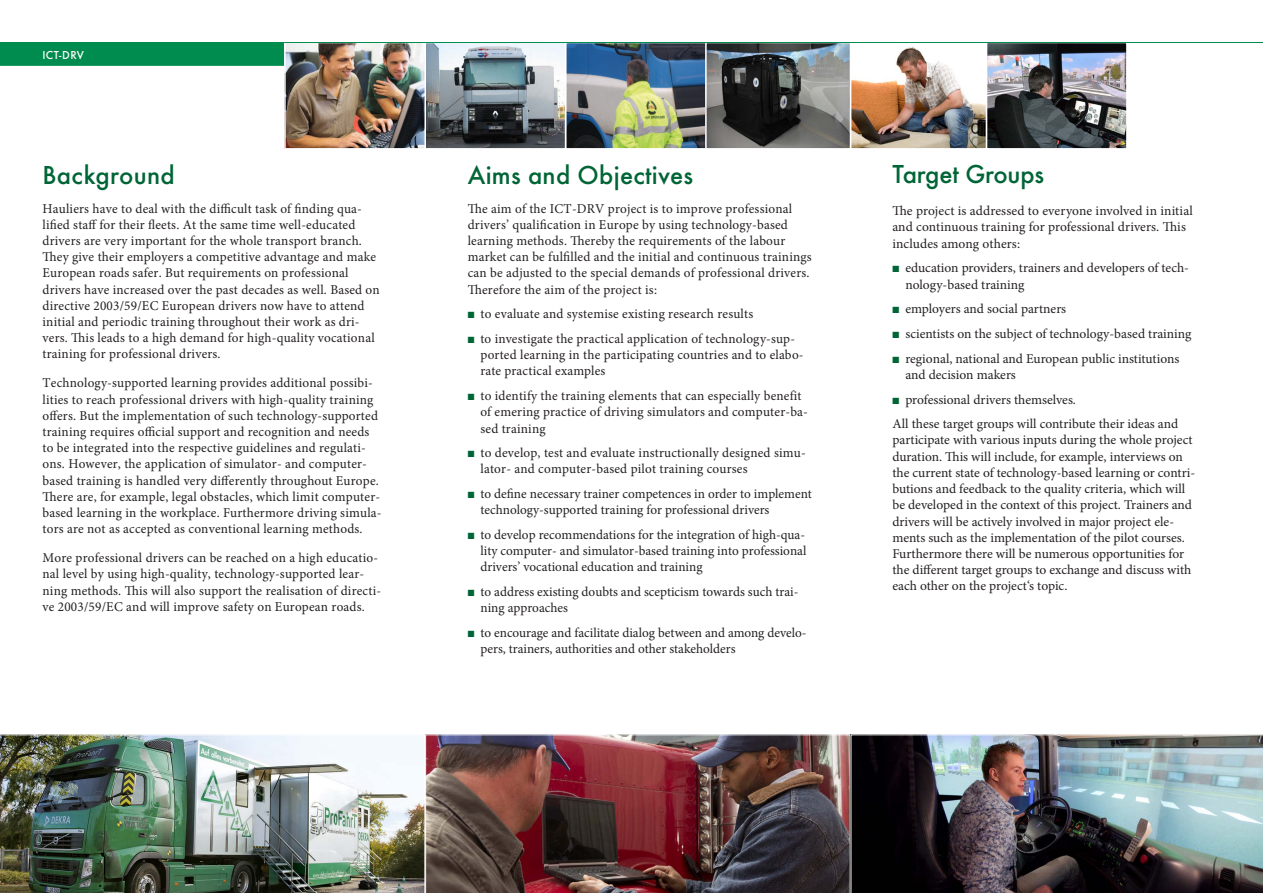
<style>
.page{position:relative;width:1263px;height:893px;background:#fff}
.page>*{position:absolute;margin:0;border:0;box-sizing:border-box;transform-origin:0 0}
._01_HEADLINE{font:500 27px "Futura T";letter-spacing:.01em;color:#006536}
._01_HEADLINE-2{font:500 27px "Futura T";letter-spacing:-.01em;color:#006536}
._02_INTRO{font:13.5px/16.2px "Minion Pro";letter-spacing:.015em;color:#231f20}
._01_HEADLINE-3{font:13.5px/16.2px "Minion Pro";letter-spacing:.015em;color:#231f20}
._02_INTRO-2{font:13.5px/16.2px "Minion Pro";letter-spacing:-.005em;color:#231f20}
.Absatzformat_1{font:13.5px/16.2px "Minion Pro";color:#231f20}
.t1{font:500 12px "Futura T";letter-spacing:.025em;color:#fff}
.s1{color:#006536}
</style>
<div class="page">
<div style="left:0;top:43px;width:284px;height:23px;background:#008c4e"></div>
<img style="left:853px;top:47px;width:131px;height:100px">
<div style="left:850px;top:42px;width:137px;height:108px;border:2px solid #fff"></div>
<img style="left:568px;top:45px;width:136px;height:102px">
<div style="left:565px;top:42px;width:142px;height:108px;border:2px solid #fff"></div>
<svg style="left:708px;top:45px;width:140px;height:102px;background:#575a5a"></svg>
<div style="left:705px;top:42px;width:146px;height:108px;border:2px solid #fff"></div>
<svg style="left:427px;top:45px;width:136px;height:102px;background:#788287"></svg>
<div style="left:424px;top:42px;width:142px;height:108px;border:2px solid #fff"></div>
<img style="left:989px;top:45px;width:136px;height:102px">
<div style="left:986px;top:42px;width:142px;height:108px;border:2px solid #fff"></div>
<img style="left:287px;top:45px;width:136px;height:102px">
<div style="left:284px;top:42px;width:142px;height:108px;border:2px solid #fff"></div>
<img style="left:0;top:734px;width:425px;height:159px">
<img style="left:425px;top:734px;width:425px;height:159px">
<img style="left:850px;top:734px;width:413px;height:159px">
<hr style="left:0;top:42px;width:1263px;height:1px;background:#008c4e">
<p class="t1" style="left:43px;top:48px;width:43px">ICT-DRV</p>
<p class="_01_HEADLINE" style="left:43px;top:159px;width:134px">Background</p>
<p class="_02_INTRO" style="left:43px;top:200px;width:339px">Hauliers have to deal with the difficult task of finding qua&shy;lified staff for their fleets. At the same time well-educated drivers are very important for the whole transport branch.<br>They give their employers a competitive advantage and make European roads safer. But requirements on professional drivers have increased over the past decades as well. Based on directive 2003/59/EC European drivers now have to attend initial and periodic training throughout their work as dri&shy;vers. This leads to a high demand for high-quality vocational training for professional drivers.</p>
<p class="_02_INTRO" style="left:43px;top:375px;width:341px">Technology-supported learning provides additional possibi&shy;lities to reach professional drivers with high-quality training offers. But the implementation of such technology-supported training requires official support and recognition and needs to be integrated into the respective guidelines and regulati&shy;ons. However, the application of simulator- and computer&shy;based training is handled very differently throughout Europe.<br>There are, for example, legal obstacles, which limit computer&shy;based learning in the workplace. Furthermore driving simula&shy;tors are not as accepted as conventional learning methods.</p>
<p class="_02_INTRO" style="left:43px;top:550px;width:340px">More professional drivers can be reached on a high educatio&shy;nal level by using high-quality, technology-supported lear&shy;ning methods. This will also support the realisation of directi&shy;ve 2003/59/EC and will improve safety on European roads.</p>
<p class="_01_HEADLINE" style="left:468px;top:159px;width:227px">Aims and Objectives</p>
<p class="_01_HEADLINE-3" style="left:468px;top:200px;width:346px">The aim of the ICT-DRV project is to improve professional drivers’ qualification in Europe by using technology-based learning methods. Thereby the requirements of the labour market can be fulfilled and the initial and continuous trainings can be adjusted to the special demands of professional drivers.<br>Therefore the aim of the project is:</p>
<p class="_01_HEADLINE-3" style="left:468px;top:306px;width:287px"><span class="s1">■</span> to evaluate and systemise existing research results</p>
<p class="_01_HEADLINE-3" style="left:480px;top:331px;width:325px;text-indent:-13px"><span class="s1">■</span> to investigate the practical application of technology-sup&shy;ported learning in the participating countries and to elabo&shy;rate practical examples</p>
<p class="_01_HEADLINE-3" style="left:480px;top:388px;width:329px;text-indent:-13px"><span class="s1">■</span> to identify the training elements that can especially benefit of emering practice of driving simulators and computer-ba&shy;sed training</p>
<p class="_01_HEADLINE-3" style="left:480px;top:445px;width:327px;text-indent:-13px"><span class="s1">■</span> to develop, test and evaluate instructionally designed simu&shy;lator- and computer-based pilot training courses</p>
<p class="_01_HEADLINE-3" style="left:480px;top:486px;width:333px;text-indent:-13px"><span class="s1">■</span> to define necessary trainer competences in order to implement technology-supported training for professional drivers</p>
<p class="_01_HEADLINE-3" style="left:480px;top:527px;width:327px;text-align:justify;text-indent:-13px"><span class="s1">■</span> to develop recommendations for the integration of high-qua&shy;lity computer- and simulator-based training into professional drivers’ vocational education and training</p>
<p class="_01_HEADLINE-3" style="left:480px;top:584px;width:319px;text-indent:-13px"><span class="s1">■</span> to address existing doubts and scepticism towards such trai&shy;ning approaches</p>
<p class="_01_HEADLINE-3" style="left:480px;top:625px;width:328px;text-indent:-13px"><span class="s1">■</span> to encourage and facilitate dialog between and among develo&shy;pers, trainers, authorities and other stakeholders</p>
<p class="_01_HEADLINE-2" style="left:892px;top:158px;width:153px">Target Groups</p>
<p class="_01_HEADLINE-3" style="left:892px;top:203px;width:302px">The project is addressed to everyone involved in initial and continuous training for professional drivers. This includes among others:</p>
<p class="Absatzformat_1" style="left:905px;top:260px;width:285px;text-indent:-13px"><span class="s1">■</span> education providers, trainers and developers of tech&shy;nology-based training</p>
<p class="_02_INTRO" style="left:892px;top:301px;width:175px"><span class="s1">■</span> employers and social partners</p>
<p class="_02_INTRO" style="left:892px;top:326px;width:300px"><span class="s1">■</span> scientists on the subject of technology-based training</p>
<p class="_02_INTRO-2" style="left:905px;top:350px;width:275px;text-indent:-13px"><span class="s1">■</span> regional, national and European public institutions and decision makers</p>
<p class="_02_INTRO-2" style="left:892px;top:391px;width:185px"><span class="s1">■</span> professional drivers themselves.</p>
<p class="_02_INTRO" style="left:892px;top:416px;width:304px">All these target groups will contribute their ideas and participate with various inputs during the whole project duration. This will include, for example, interviews on the current state of technology-based learning or contri&shy;butions and feedback to the quality criteria, which will be developed in the context of this project. Trainers and drivers will be actively involved in major project ele&shy;ments such as the implementation of the pilot courses.<br>Furthermore there will be numerous opportunities for the different target groups to exchange and discuss with each other on the project‘s topic.</p>
</div>
